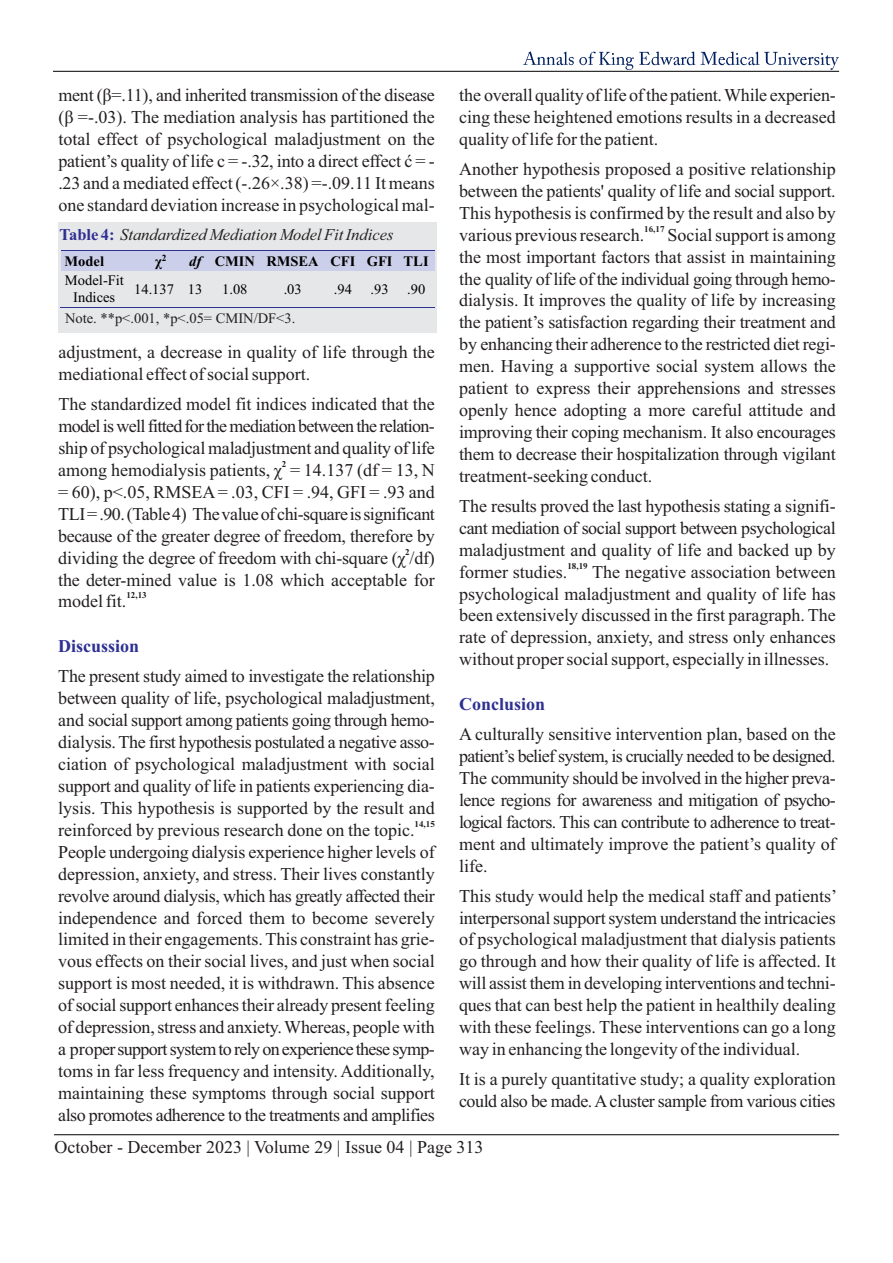
<style>
.page{position:relative;width:893px;height:1263px;background:#fff}
.page>*{position:absolute;margin:0;border:0;box-sizing:border-box;transform-origin:0 0}
.t1{font:18px/21.9px "Times New Roman";color:#231f20;text-align:justify}
.t2{font:700 18px "Times New Roman";color:#2e3092}
.t3{font:italic 16.5px "Times New Roman";color:#231f20}
.t4{font:14.55px/16.8px "Times New Roman";color:#000;text-align:center}
.t5{font:14.55px "Times New Roman";color:#231f20}
.t6{font:700 14.55px "Times New Roman";color:#000}
.t7{font:700 9px "Times New Roman";color:#231f20}
.s1{font-weight:700;font-style:normal;color:#2e3092}
.s2{font-style:italic}
</style>
<div class="page">
<div style="left:58px;top:222px;width:378px;height:110px;background:#e6e7e8"></div>
<hr style="left:61px;top:251px;width:4px;height:20px;background:#cccfe9">
<hr style="left:124px;top:251px;width:4px;height:20px;background:#cccfe9">
<div style="left:65px;top:251px;width:59px;height:20px;background:#cccfe9"></div>
<hr style="left:128px;top:251px;width:2px;height:20px;background:#cccfe9">
<hr style="left:178px;top:251px;width:3px;height:20px;background:#cccfe9">
<div style="left:130px;top:251px;width:48px;height:20px;background:#cccfe9"></div>
<hr style="left:181px;top:251px;width:3px;height:20px;background:#cccfe9">
<hr style="left:206px;top:251px;width:3px;height:20px;background:#cccfe9">
<div style="left:184px;top:251px;width:22px;height:20px;background:#cccfe9"></div>
<hr style="left:209px;top:251px;width:3px;height:20px;background:#cccfe9">
<hr style="left:258px;top:251px;width:3px;height:20px;background:#cccfe9">
<div style="left:212px;top:251px;width:46px;height:20px;background:#cccfe9"></div>
<hr style="left:261px;top:251px;width:3px;height:20px;background:#cccfe9">
<hr style="left:322px;top:251px;width:3px;height:20px;background:#cccfe9">
<div style="left:264px;top:251px;width:58px;height:20px;background:#cccfe9"></div>
<hr style="left:325px;top:251px;width:3px;height:20px;background:#cccfe9">
<hr style="left:358px;top:251px;width:3px;height:20px;background:#cccfe9">
<div style="left:328px;top:251px;width:30px;height:20px;background:#cccfe9"></div>
<hr style="left:361px;top:251px;width:3px;height:20px;background:#cccfe9">
<hr style="left:395px;top:251px;width:3px;height:20px;background:#cccfe9">
<div style="left:364px;top:251px;width:31px;height:20px;background:#cccfe9"></div>
<hr style="left:398px;top:251px;width:3px;height:20px;background:#cccfe9">
<hr style="left:431px;top:251px;width:3px;height:20px;background:#cccfe9">
<div style="left:401px;top:251px;width:30px;height:20px;background:#cccfe9"></div>
<hr style="left:61px;top:250px;width:67px;height:1px;background:#2e3092">
<hr style="left:128px;top:250px;width:53px;height:1px;background:#2e3092">
<svg style="left:181px;top:250px;width:29px;height:1px"></svg>
<hr style="left:210px;top:250px;width:51px;height:1px;background:#2e3092">
<hr style="left:261px;top:250px;width:64px;height:1px;background:#2e3092">
<hr style="left:325px;top:250px;width:36px;height:1px;background:#2e3092">
<hr style="left:362px;top:250px;width:36px;height:1px;background:#2e3092">
<hr style="left:399px;top:250px;width:35px;height:1px;background:#2e3092">
<hr style="left:60px;top:307px;width:68px;height:1px;background:#2e3092">
<hr style="left:127px;top:307px;width:54px;height:1px;background:#2e3092">
<svg style="left:181px;top:307px;width:28px;height:1px"></svg>
<hr style="left:209px;top:307px;width:52px;height:1px;background:#2e3092">
<hr style="left:260px;top:307px;width:65px;height:1px;background:#2e3092">
<hr style="left:324px;top:307px;width:37px;height:1px;background:#2e3092">
<hr style="left:361px;top:307px;width:37px;height:1px;background:#2e3092">
<hr style="left:398px;top:307px;width:36px;height:1px;background:#2e3092">
<hr style="left:53px;top:71px;width:786px;height:1px;background:#000">
<svg style="left:523px;top:51px;width:316px;height:19px"></svg>
<hr style="left:54px;top:1134px;width:785px;height:1px;background:#000">
<p class="t1" style="left:58px;top:86px;width:378px">ment (β=.11), and inherited transmission of the disease (β =-.03). The mediation analysis has partitioned the total effect of psychological maladjustment on the patient’s quality of life c = -.32, into a direct effect ć = - .23 and a mediated effect (-.26×.38) =-.09.11 It means one standard deviation increase in psychological mal-</p>
<p class="t3" style="left:60px;top:229px;width:335px"><span class="s1">Table 4:</span> Standardized Mediation Model Fit Indices</p>
<p class="t6" style="left:65px;top:256px;width:41px">Model</p>
<p class="t6" style="left:155px;top:256px;width:13px">χ<sup>2</sup></p>
<p class="t6" style="left:189px;top:256px;width:241px"><span class="s2">df</span> CMIN RMSEA CFI GFI TLI</p>
<p class="t4" style="left:65px;top:273px;width:60px">Model-Fit<br>Indices</p>
<p class="t4" style="left:134px;top:282px;width:70px">14.137 13</p>
<p class="t4" style="left:222px;top:282px;width:27px">1.08</p>
<p class="t4" style="left:284px;top:282px;width:20px">.03</p>
<p class="t4" style="left:334px;top:282px;width:20px">.94</p>
<p class="t4" style="left:371px;top:282px;width:20px">.93</p>
<p class="t4" style="left:407px;top:282px;width:20px">.90</p>
<p class="t5" style="left:65px;top:313px;width:232px">Note. **p&lt;.001, *p&lt;.05= CMIN/DF&lt;3.</p>
<p class="t1" style="left:58px;top:343px;width:378px">adjustment, a decrease in quality of life through the mediational effect of social support.</p>
<p class="t1" style="left:58px;top:395px;width:378px">The standardized model fit indices indicated that the model is well fitted for the mediation between the relation&shy;ship of psychological maladjustment and quality of life</p>
<p class="t7" style="left:282px;top:461px;width:6px">2</p>
<p class="t1" style="left:58px;top:461px;width:378px">among hemodialysis patients, χ = 14.137 (df = 13, N = 60), p&lt;.05, RMSEA= .03, CFI = .94, GFI = .93 and TLI=.90.(Table4) Thevalueofchi-squareissignificant because of the greater degree of freedom, therefore by</p>
<p class="t7" style="left:405px;top:548px;width:6px">2</p>
<p class="t1" style="left:58px;top:548px;width:378px">dividing the degree of freedom with chi-square (χ /df) the deter-mined value is 1.08 which acceptable for</p>
<p class="t7" style="left:126px;top:592px;width:22px">12,13</p>
<p class="t1" style="left:58px;top:592px;width:70px">model fit.</p>
<p class="t2" style="left:58px;top:640px;width:83px">Discussion</p>
<p class="t1" style="left:58px;top:667px;width:378px">The present study aimed to investigate the relationship between quality of life, psychological maladjustment, and social support among patients going through hemo&shy;dialysis. The first hypothesis postulated a negative asso&shy;ciation of psychological maladjustment with social support and quality of life in patients experiencing dia&shy;lysis. This hypothesis is supported by the result and</p>
<p class="t7" style="left:415px;top:821px;width:22px">14,15</p>
<p class="t1" style="left:58px;top:820px;width:378px;text-align:left">reinforced by previous research done on the topic.<br>People undergoing dialysis experience higher levels of depression, anxiety, and stress. Their lives constantly revolve around dialysis, which has greatly affected their independence and forced them to become severely limited in their engagements. This constraint has grie&shy;vous effects on their social lives, and just when social support is most needed, it is withdrawn. This absence of social support enhances their already present feeling of depression, stress and anxiety.Whereas, people with a proper support system to rely on experience these symp&shy;toms in far less frequency and intensity. Additionally, maintaining these symptoms through social support also promotes adherence to the treatments and amplifies</p>
<p class="t1" style="left:459px;top:86px;width:378px">the overall quality oflife ofthe patient.While experien&shy;cing these heightened emotions results in a decreased quality of life for the patient.</p>
<p class="t1" style="left:459px;top:160px;width:378px">Another hypothesis proposed a positive relationship between the patients' quality of life and social support.<br>This hypothesis is confirmed by the result and also by</p>
<p class="t7" style="left:644px;top:226px;width:22px">16,17</p>
<p class="t1" style="left:459px;top:225px;width:378px;text-indent:208px">Social support is among the most important factors that assist in maintaining the quality of life of the individual going through hemo&shy;dialysis. It improves the quality of life by increasing the patient’s satisfaction regarding their treatment and by enhancing their adherence to the restricted diet regi&shy;men. Having a supportive social system allows the patient to express their apprehensions and stresses openly hence adopting a more careful attitude and improving their coping mechanism. It also encourages them to decrease their hospitalization through vigilant treatment-seeking conduct.</p>
<p class="t1" style="left:459px;top:496px;width:378px">The results proved the last hypothesis stating a signifi&shy;cant mediation of social support between psychological maladjustment and quality of life and backed up by</p>
<p class="t7" style="left:567px;top:562px;width:22px">18,19</p>
<p class="t1" style="left:459px;top:225px;width:187px">various previous research.</p>
<p class="t1" style="left:459px;top:562px;width:378px;text-indent:133px">The negative association between psychological maladjustment and quality of life has been extensively discussed in the first paragraph. The rate of depression, anxiety, and stress only enhances without proper social support, especially in illnesses.</p>
<p class="t2" style="left:459px;top:698px;width:88px">Conclusion</p>
<p class="t1" style="left:459px;top:725px;width:378px">A culturally sensitive intervention plan, based on the patient’s belief system, is crucially needed to be designed.<br>The community should be involved in the higher preva&shy;lence regions for awareness and mitigation of psycho&shy;logical factors. This can contribute to adherence to treat&shy;ment and ultimately improve the patient’s quality of life.</p>
<p class="t1" style="left:459px;top:886px;width:379px">This study would help the medical staff and patients’ interpersonal support system understand the intricacies of psychological maladjustment that dialysis patients go through and how their quality of life is affected. It will assist them in developing interventions and techni&shy;ques that can best help the patient in healthily dealing with these feelings. These interventions can go a long way in enhancing the longevity of the individual.</p>
<p class="t1" style="left:459px;top:1070px;width:378px">It is a purely quantitative study; a quality exploration could also be made.Acluster sample from various cities</p>
<p class="t1" style="left:459px;top:562px;width:110px">former studies.</p>
<p class="t1" style="left:55px;top:1138px;width:431px">October - December 2023 | Volume 29 | Issue 04 | Page 313</p>
</div>
